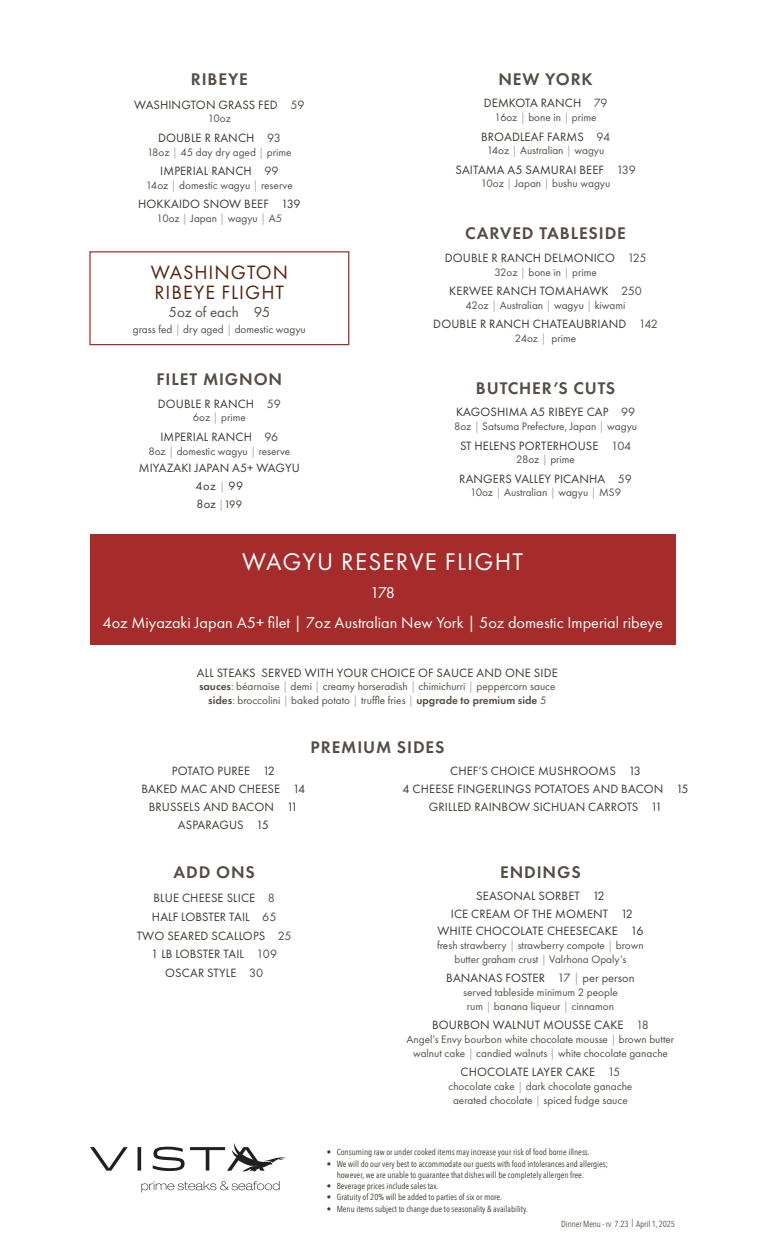
<style>
.page{position:relative;width:765px;height:1260px;background:#fff}
.page>*{position:absolute;margin:0;border:0;box-sizing:border-box;transform-origin:0 0}
.t1{font:25px "Futura PT";letter-spacing:.05em;color:#fff}
.t2{font:20px/20px "Futura PT";letter-spacing:.05em;color:#55210f}
.steaks{font:600 17.5px "Futura PT";letter-spacing:.05em;color:#554d46}
.t3{font:16.25px "Futura PT";color:#fff}
.t4{font:15px "Futura PT";color:#554d46}
.Item{font:12.5px "Futura PT";letter-spacing:.01em;color:#3e3730}
.Item-2{font:12.5px "Futura PT";letter-spacing:-.01em;color:#3e3730}
.Description{font:11.25px/13.8px "Futura PT";color:#554d46;text-align:center}
.t5{font:8.75px/11.2px "Avenir Next Condensed";color:#3e3730}
.t6{font:8.75px "Avenir Next Condensed";letter-spacing:-.01em;color:#554d46}
.s1{color:#554d46}
.s2{color:#a7a8b1}
.s3{font-size:11.25px;color:#a7a8b1}
.s4{font-size:11.25px}
.s5{font-weight:600}
</style>
<div class="page">
<svg style="left:141px;top:1181px;width:139px;height:12px"></svg>
<svg style="left:90px;top:1143px;width:195px;height:29px"></svg>
<div style="left:89px;top:251px;width:260px;height:94px;border:1px solid #a62c2b"></div>
<div style="left:90px;top:534px;width:585px;height:110px;background:#a62c2b"></div>
<p class="steaks" style="left:191px;top:69px;width:59px">RIBEYE</p>
<p class="Item" style="left:134px;top:97px;width:172px">WASHINGTON GRASS FED <span class="s1">59</span></p>
<p class="Description" style="left:208px;top:112px;width:25px">10oz</p>
<p class="Item" style="left:158px;top:130px;width:124px">DOUBLE R RANCH <span class="s1">93</span></p>
<p class="Description" style="left:147px;top:145px;width:146px">18oz <span class="s2">|</span> 45 day dry aged <span class="s2">|</span> prime</p>
<p class="Item" style="left:160px;top:163px;width:120px">IMPERIAL RANCH <span class="s1">99</span></p>
<p class="Description" style="left:146px;top:178px;width:148px">14oz <span class="s2">|</span> domestic wagyu <span class="s2">|</span> reserve</p>
<p class="Item" style="left:138px;top:196px;width:164px">HOKKAIDO SNOW BEEF 139</p>
<p class="Description" style="left:157px;top:211px;width:127px">10oz <span class="s2">|</span> Japan <span class="s2">|</span> wagyu <span class="s2">|</span> A5</p>
<p class="t2" style="left:151px;top:262px;width:139px">WASHINGTON<br>RIBEYE FLIGHT</p>
<p class="t4" style="left:168px;top:303px;width:103px">5oz of each 95</p>
<p class="Description" style="left:133px;top:322px;width:174px">grass fed <span class="s2">|</span> dry aged <span class="s2">|</span> domestic wagyu</p>
<p class="steaks" style="left:157px;top:368px;width:127px">FILET MIGNON</p>
<p class="Item" style="left:158px;top:396px;width:125px">DOUBLE R RANCH <span class="s1">59</span></p>
<p class="Description" style="left:193px;top:411px;width:54px">6oz <span class="s2">|</span> prime</p>
<p class="Item" style="left:160px;top:429px;width:120px">IMPERIAL RANCH <span class="s1">96</span></p>
<p class="Description" style="left:148px;top:444px;width:143px">8oz <span class="s2">|</span> domestic wagyu <span class="s2">|</span> reserve</p>
<p class="Item" style="left:139px;top:461px;width:163px">MIYAZAKI JAPAN A5+ WAGYU</p>
<p class="Item" style="left:196px;top:479px;width:49px">4oz <span class="s3">|</span> 99</p>
<p class="Item" style="left:197px;top:497px;width:47px">8oz <span class="s3">|</span><span class="s4">199</span></p>
<p class="steaks" style="left:498px;top:69px;width:96px">NEW YORK</p>
<p class="Item" style="left:484px;top:96px;width:125px">DEMKOTA RANCH <span class="s1">79</span></p>
<p class="Description" style="left:495px;top:110px;width:104px">16oz <span class="s2">|</span> bone in <span class="s2">|</span> prime</p>
<p class="Item" style="left:481px;top:129px;width:130px">BROADLEAF FARMS <span class="s1">94</span></p>
<p class="Description" style="left:487px;top:144px;width:119px">14oz <span class="s2">|</span> Australian <span class="s2">|</span> wagyu</p>
<p class="Item" style="left:455px;top:162px;width:182px">SAITAMA A5 SAMURAI BEEF <span class="s1">139</span></p>
<p class="Description" style="left:481px;top:177px;width:131px">10oz <span class="s2">|</span> Japan <span class="s2">|</span> bushu wagyu</p>
<p class="steaks" style="left:465px;top:222px;width:162px">CARVED TABLESIDE</p>
<p class="Item" style="left:445px;top:250px;width:203px">DOUBLE R RANCH DELMONICO <span class="s1">125</span></p>
<p class="Description" style="left:494px;top:265px;width:104px">32oz <span class="s2">|</span> bone in <span class="s2">|</span> prime</p>
<p class="Item" style="left:449px;top:284px;width:194px">KERWEE RANCH TOMAHAWK <span class="s1">250</span></p>
<p class="Description" style="left:466px;top:298px;width:161px">42oz <span class="s2">|</span> Australian <span class="s2">|</span> wagyu <span class="s2">|</span> kiwami</p>
<p class="Item" style="left:433px;top:317px;width:226px">DOUBLE R RANCH CHATEAUBRIAND <span class="s1">142</span></p>
<p class="Description" style="left:515px;top:331px;width:63px">24oz <span class="s2">|</span> prime</p>
<p class="steaks" style="left:476px;top:377px;width:141px">BUTCHER’S CUTS</p>
<p class="Item" style="left:456px;top:405px;width:181px">KAGOSHIMA A5 RIBEYE CAP <span class="s1">99</span></p>
<p class="Description" style="left:454px;top:420px;width:185px">8oz <span class="s2">|</span> Satsuma Prefecture, Japan <span class="s2">|</span> wagyu</p>
<p class="Item" style="left:460px;top:438px;width:173px">ST HELENS PORTERHOUSE <span class="s1">104</span></p>
<p class="Description" style="left:516px;top:453px;width:60px">28oz <span class="s2">|</span> prime</p>
<p class="Item" style="left:459px;top:471px;width:174px">RANGERS VALLEY PICANHA <span class="s1">59</span></p>
<p class="Description" style="left:470px;top:486px;width:152px">10oz <span class="s2">|</span> Australian <span class="s2">|</span> wagyu <span class="s2">|</span> MS9</p>
<p class="t1" style="left:242px;top:547px;width:283px">WAGYU RESERVE FLIGHT</p>
<p class="t3" style="left:370px;top:583px;width:26px">178</p>
<p class="t3" style="left:103px;top:613px;width:562px">4oz Miyazaki Japan A5+ filet | 7oz Australian New York | 5oz domestic Imperial ribeye</p>
<p class="Item" style="left:197px;top:665px;width:362px">ALL STEAKS SERVED WITH YOUR CHOICE OF SAUCE AND ONE SIDE</p>
<p class="Description" style="left:199px;top:680px;width:358px"><span class="s5">sauces</span>: béarnaise <span class="s2">|</span> demi <span class="s2">|</span> creamy horseradish <span class="s2">|</span> chimichurri <span class="s2">|</span> peppercorn sauce</p>
<p class="Description" style="left:208px;top:694px;width:340px"><span class="s5">sides</span>: broccolini <span class="s2">|</span> baked potato <span class="s2">|</span> truffle fries <span class="s2">|</span> <span class="s5">upgrade to premium side</span> 5</p>
<p class="steaks" style="left:311px;top:736px;width:135px">PREMIUM SIDES</p>
<p class="Item-2" style="left:172px;top:764px;width:105px">POTATO PUREE 12</p>
<p class="Item" style="left:142px;top:782px;width:165px">BAKED MAC AND CHEESE 14</p>
<p class="Item" style="left:149px;top:799px;width:151px">BRUSSELS AND BACON 11</p>
<p class="Item" style="left:178px;top:817px;width:92px">ASPARAGUS 15</p>
<p class="steaks" style="left:174px;top:861px;width:83px">ADD ONS</p>
<p class="Item" style="left:154px;top:891px;width:123px">BLUE CHEESE SLICE <span class="s1">8</span></p>
<p class="Item" style="left:152px;top:909px;width:126px">HALF LOBSTER TAIL <span class="s1">65</span></p>
<p class="Item" style="left:137px;top:928px;width:156px">TWO SEARED SCALLOPS <span class="s1">25</span></p>
<p class="Item" style="left:151px;top:947px;width:127px">1 LB LOBSTER TAIL <span class="s1">109</span></p>
<p class="Item" style="left:165px;top:966px;width:99px">OSCAR STYLE <span class="s1">30</span></p>
<p class="Item" style="left:450px;top:764px;width:192px">CHEF’S CHOICE MUSHROOMS 13</p>
<p class="Item" style="left:403px;top:782px;width:288px">4 CHEESE FINGERLINGS POTATOES AND BACON 15</p>
<p class="Item" style="left:429px;top:799px;width:235px">GRILLED RAINBOW SICHUAN CARROTS 11</p>
<p class="steaks" style="left:500px;top:861px;width:82px">ENDINGS</p>
<p class="Item" style="left:476px;top:888px;width:130px">SEASONAL SORBET 12</p>
<p class="Item" style="left:451px;top:906px;width:184px">ICE CREAM OF THE MOMENT 12</p>
<p class="Item" style="left:437px;top:924px;width:208px">WHITE CHOCOLATE CHEESECAKE 16</p>
<p class="Description" style="left:437px;top:938px;width:208px">fresh strawberry <span class="s2">|</span> strawberry compote <span class="s2">|</span> brown butter graham crust <span class="s2">|</span> Valrhona Opaly’s</p>
<p class="Item" style="left:446px;top:971px;width:190px">BANANAS FOSTER <span class="s1">17</span> <span class="s2">|</span> <span class="s1">per person</span></p>
<p class="Description" style="left:463px;top:985px;width:156px">served tableside minimum 2 people rum <span class="s2">|</span> banana liqueur <span class="s2">|</span> cinnamon</p>
<p class="Item" style="left:432px;top:1018px;width:218px">BOURBON WALNUT MOUSSE CAKE <span class="s1">18</span></p>
<p class="Description" style="left:407px;top:1032px;width:269px">Angel’s Envy bourbon white chocolate mousse <span class="s2">|</span> brown butter walnut cake <span class="s2">|</span> candied walnuts <span class="s2">|</span> white chocolate ganache</p>
<p class="Item" style="left:461px;top:1064px;width:161px">CHOCOLATE LAYER CAKE <span class="s1">15</span></p>
<p class="Description" style="left:449px;top:1079px;width:185px">chocolate cake <span class="s2">|</span> dark chocolate ganache</p>
<p class="Description" style="left:453px;top:1093px;width:176px">aerated chocolate <span class="s2">|</span> spiced fudge sauce</p>
<p class="t5" style="left:327px;top:1146px;width:265px">• Consuming raw or under cooked items may increase your risk of food borne illness.</p>
<p class="t5" style="left:337px;top:1158px;width:273px;text-indent:-10px">• We will do our very best to accommodate our guests with food intolerances and allergies; however, we are unable to guarantee that dishes will be completely allergen free.</p>
<p class="t5" style="left:327px;top:1180px;width:113px">• Beverage prices include sales tax.</p>
<p class="t5" style="left:327px;top:1191px;width:177px">• Gratuity of 20% will be added to parties of six or more.</p>
<p class="t5" style="left:327px;top:1203px;width:203px">• Menu items subject to change due to seasonality &amp; availability.</p>
<p class="t6" style="left:561px;top:1216px;width:115px">Dinner Menu - rv 7.23 | April 1, 2025</p>
</div>
